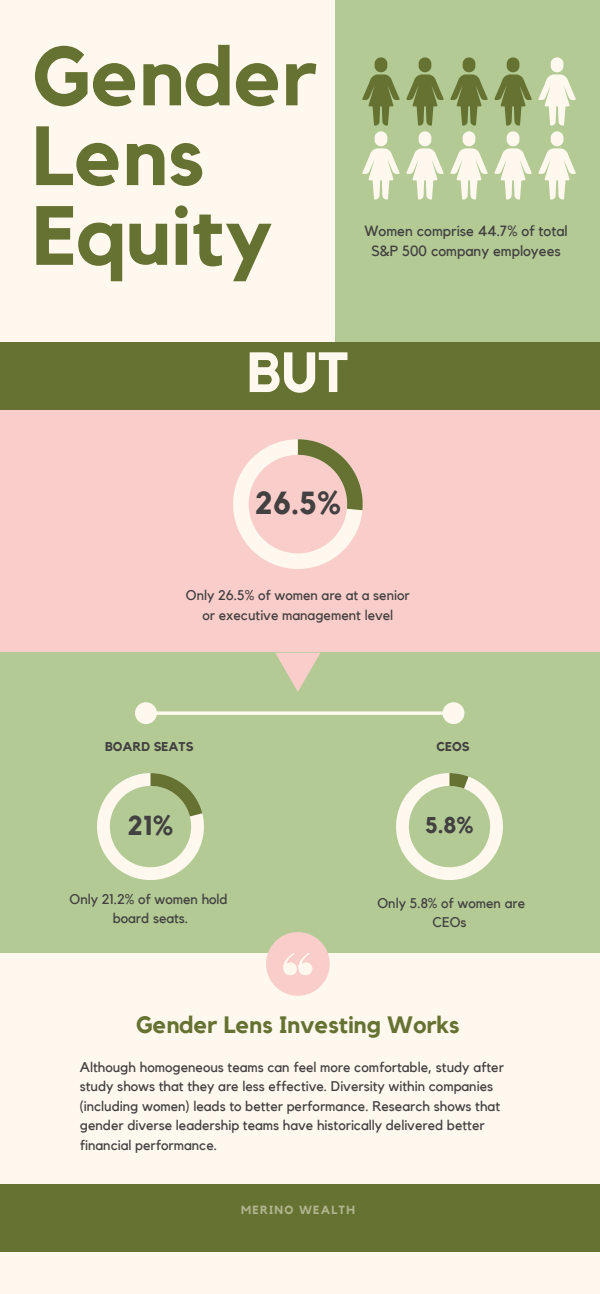
<style>
.page{position:relative;width:600px;height:1294px;background:#fff}
.page>*{position:absolute;margin:0;border:0;box-sizing:border-box;transform-origin:0 0}
.t1{font:700 82.8px/79.7px "Kollektif";color:#657231}
.t2{font:700 56px "Kollektif";color:#fff8ee}
.t3{font:700 31.8px "Kollektif";color:#424040}
.t4{font:700 27.3px "Kollektif";color:#424040}
.t5{font:700 23.6px "Kollektif";color:#657231}
.t6{font:700 22.7px "Kollektif";color:#424040}
.t7{font:14.7px/20.2px "Kollektif";color:#424040;text-align:center}
.t8{font:14px/19.5px "Kollektif";color:#424040;text-align:center}
.t9{font:700 12.7px "Kollektif";color:#424040}
.t10{font:700 11.8px "Kollektif";letter-spacing:.1em;color:#fff8ee}
</style>
<div class="page">
<div style="left:0;top:0;width:600px;height:1293px;background:#fff8ee"></div>
<div style="left:0;top:342px;width:600px;height:311px;background:#f9cdca"></div>
<div style="left:0;top:652px;width:600px;height:301px;background:#b3ca95"></div>
<svg style="left:275px;top:652px;width:46px;height:40px"></svg>
<svg style="left:233px;top:439px;width:130px;height:130px"></svg>
<div style="left:335px;top:0;width:265px;height:342px;background:#b3ca95"></div>
<svg style="left:362px;top:57px;width:214px;height:142px"></svg>
<svg style="left:97px;top:773px;width:107px;height:107px"></svg>
<svg style="left:396px;top:773px;width:107px;height:107px"></svg>
<svg style="left:135px;top:702px;width:330px;height:22px"></svg>
<svg style="left:266px;top:932px;width:64px;height:63px"></svg>
<div style="left:0;top:342px;width:600px;height:67px;background:#657231"></div>
<div style="left:0;top:1183px;width:600px;height:68px;background:#657231"></div>
<p class="t1" style="left:32px;top:40px;width:286px">Gender<br>Lens<br>Equity</p>
<p class="t7" style="left:365px;top:221px;width:205px">Women comprise 44.7% of total<br>S&amp;P 500 company employees</p>
<p class="t2" style="left:247px;top:347px;width:103px">BUT</p>
<p class="t3" style="left:255px;top:488px;width:88px">26.5%</p>
<p class="t8" style="left:186px;top:586px;width:225px">Only 26.5% of women are at a senior or executive management level</p>
<p class="t9" style="left:105px;top:740px;width:90px">BOARD SEATS</p>
<p class="t9" style="left:436px;top:740px;width:35px">CEOS</p>
<p class="t4" style="left:128px;top:812px;width:47px">21%</p>
<p class="t6" style="left:425px;top:815px;width:50px">5.8%</p>
<p class="t8" style="left:70px;top:889px;width:160px">Only 21.2% of women hold board seats.</p>
<p class="t8" style="left:378px;top:893px;width:149px">Only 5.8% of women are<br>CEOs</p>
<p class="t5" style="left:136px;top:1013px;width:325px">Gender Lens Investing Works</p>
<p class="t8" style="left:80px;top:1057px;width:426px;text-align:left">Although homogeneous teams can feel more comfortable, study after study shows that they are less effective. Diversity within companies (including women) leads to better performance. Research shows that gender diverse leadership teams have historically delivered better financial performance.</p>
<p class="t10" style="left:241px;top:1204px;width:115px">MERINO WEALTH</p>
</div>
